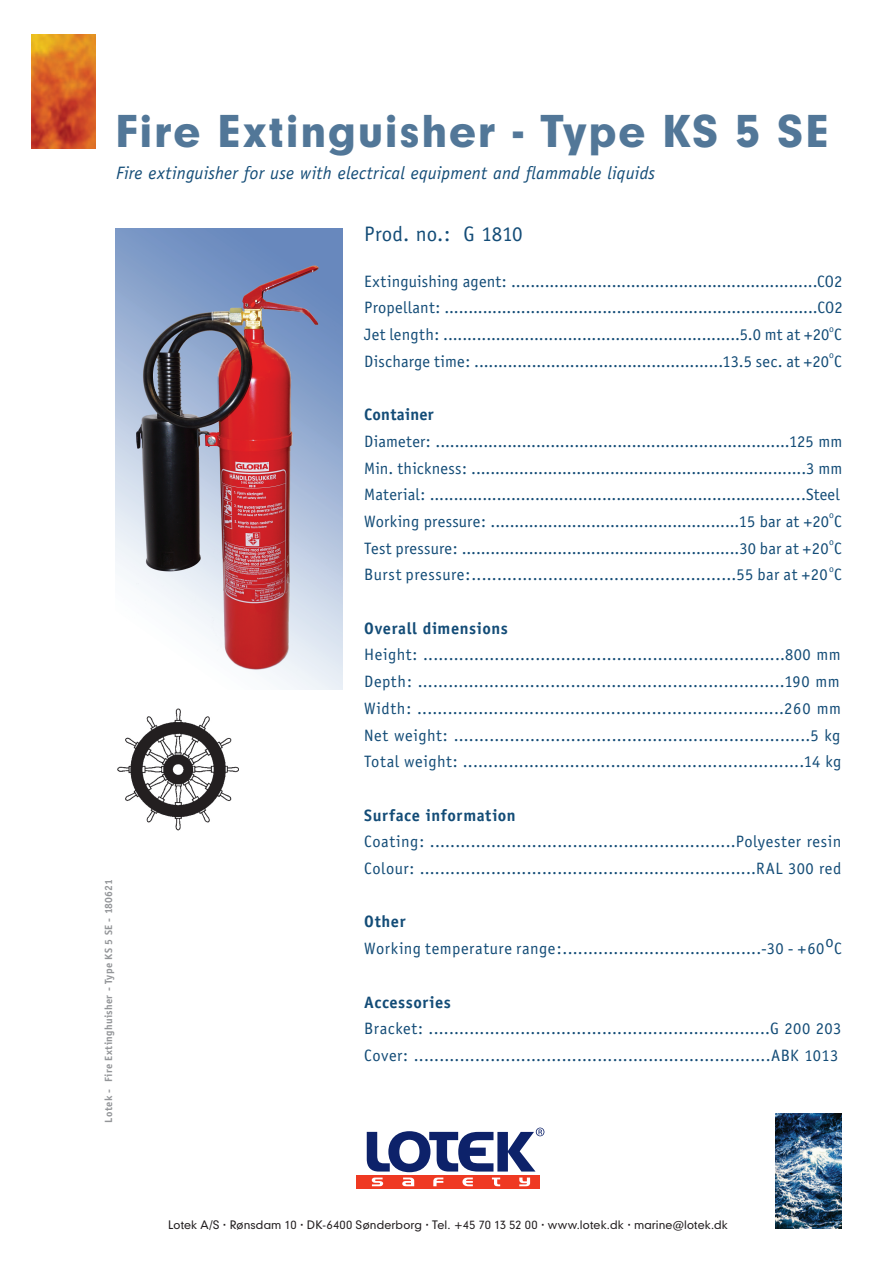
<style>
.page{position:relative;width:893px;height:1263px;background:#fff}
.page>*{position:absolute;margin:0;border:0;box-sizing:border-box;transform-origin:0 0}
.t1{font:42px "Geometric 706 BT Black B";letter-spacing:.02em;color:#527798}
.t2{font:21px "Officina Sans";letter-spacing:.005em;color:#134c77}
.t3{font:italic 18px "Officina Sans";letter-spacing:.01em;color:#134c77}
.t4{font:16.5px/26.7px "Officina Sans";letter-spacing:.02em;color:#134c77}
.t5{font:700 16.5px "Officina Sans";letter-spacing:.03em;color:#134c77}
.t6{font:700 16.5px "Officina Sans";letter-spacing:.01em;color:#134c77}
.t7{font:11.25px "Geometric 706 BT Medium B";letter-spacing:.01em;color:#231f20}
.t8{font:700 10.5px "Officina Sans";letter-spacing:.03em;color:#939598}
.t9{font:9.6px "Officina Sans";color:#134c77}
</style>
<div class="page">
<img style="left:775px;top:1114px;width:67px;height:115px">
<img style="left:32px;top:34px;width:64px;height:115px">
<img style="left:117px;top:709px;width:122px;height:122px">
<svg style="left:356px;top:1175px;width:184px;height:13px"></svg>
<svg style="left:367px;top:1127px;width:177px;height:59px"></svg>
<img style="left:116px;top:229px;width:226px;height:461px">
<h1 class="t1" style="left:115px;top:102px;width:716px">Fire Extinguisher - Type KS 5 SE</h1>
<p class="t3" style="left:116px;top:162px;width:540px">Fire extinguisher for use with electrical equipment and flammable liquids</p>
<p class="t2" style="left:364px;top:222px;width:160px">Prod. no.: G 1810</p>
<p class="t4" style="left:364px;top:268px;width:480px;text-align:justify">Extinguishing agent: ................................................................CO2<br>Propellant: ..............................................................................CO2<br>Jet length: ..............................................................5.0 mt at +20 C</p>
<p class="t9" style="left:829px;top:323px;width:6px">o</p>
<p class="t4" style="left:364px;top:348px;width:479px">Discharge time: ....................................................13.5 sec. at +20 C</p>
<p class="t9" style="left:829px;top:349px;width:6px">o</p>
<p class="t6" style="left:364px;top:404px;width:71px">Container</p>
<p class="t4" style="left:364px;top:428px;width:480px">Diameter: ..........................................................................125 mm Min. thickness: ......................................................................3 mm Material: ..............................................................................Steel Working pressure: ....................................................15 bar at +20 C</p>
<p class="t9" style="left:829px;top:510px;width:6px">o</p>
<p class="t4" style="left:364px;top:535px;width:479px">Test pressure: ..........................................................30 bar at +20 C</p>
<p class="t9" style="left:829px;top:536px;width:6px">o</p>
<p class="t4" style="left:364px;top:561px;width:479px">Burst pressure:....................................................55 bar at +20 C</p>
<p class="t9" style="left:829px;top:563px;width:6px">o</p>
<p class="t8" style="left:102px;top:1123px;width:245px;rotate:-90deg">Lotek - Fire Extinghuisher - Type KS 5 SE - 180621</p>
<p class="t5" style="left:364px;top:618px;width:145px">Overall dimensions</p>
<p class="t4" style="left:364px;top:641px;width:479px;text-align:justify">Height: .......................................................................800 mm Depth: ........................................................................190 mm Width: ........................................................................260 mm Net weight: ......................................................................5 kg Total weight: ...................................................................14 kg</p>
<p class="t5" style="left:364px;top:805px;width:153px">Surface information</p>
<p class="t4" style="left:364px;top:828px;width:479px">Coating: ............................................................Polyester resin<br>Colour: ..................................................................RAL 300 red</p>
<p class="t5" style="left:364px;top:911px;width:43px">Other</p>
<p class="t4" style="left:364px;top:935px;width:462px">Working temperature range:.......................................-30 - +60</p>
<p class="t4" style="left:825px;top:928px;width:10px">o</p>
<p class="t4" style="left:834px;top:935px;width:9px">C</p>
<p class="t5" style="left:364px;top:992px;width:88px">Accessories</p>
<p class="t4" style="left:364px;top:1015px;width:478px">Bracket: ...................................................................G 200 203<br>Cover: ......................................................................ABK 1013</p>
<p class="t7" style="left:168px;top:1217px;width:561px">Lotek A/S Rønsdam 10 DK-6400 Sønderborg Tel. +45 70 13 52 00 www.lotek.dk marine@lotek.dk</p>
</div>
